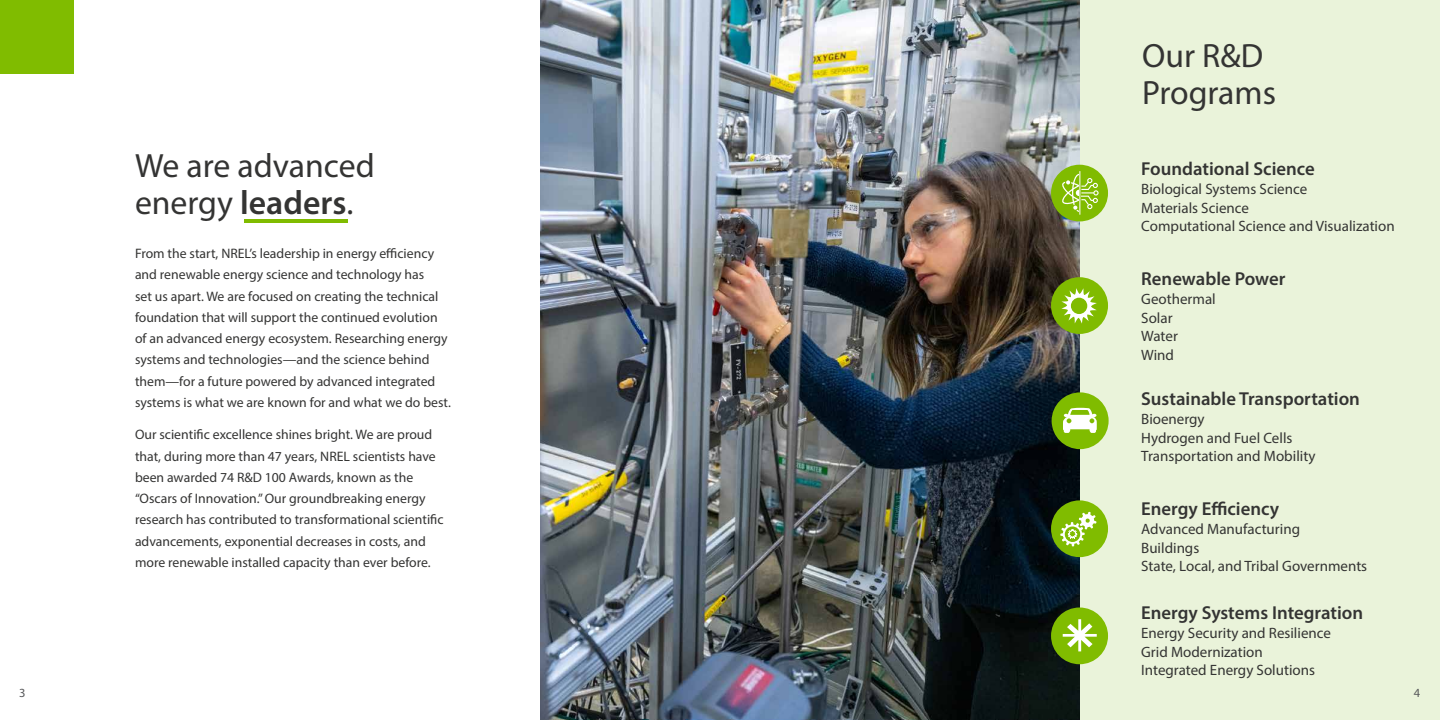
<style>
.page{position:relative;width:1440px;height:720px;background:#fff}
.page>*{position:absolute;margin:0;border:0;box-sizing:border-box;transform-origin:0 0}
.t1{font:33.75px/37.5px "Myriad Pro";color:#343433}
.t2{font:600 18.75px "Myriad Pro";color:#343433}
.t3{font:15px/18.8px "Myriad Pro";color:#343433}
.t4{font:13.75px/21.2px "Myriad Pro";color:#343433}
.t5{font:12.5px "Myriad Pro";color:#58595b}
.s1{font-weight:600}
</style>
<div class="page">
<div style="left:1078px;top:0;width:362px;height:720px;background:#eaf3da"></div>
<img style="left:541px;top:0;width:539px;height:720px">
<div style="left:1051px;top:277px;width:57px;height:57px;background:#80bb00;border-radius:50%"></div>
<svg style="left:1061px;top:288px;width:36px;height:36px"></svg>
<div style="left:1052px;top:392px;width:57px;height:57px;background:#80bc00;border-radius:50%"></div>
<svg style="left:1063px;top:408px;width:34px;height:25px"></svg>
<div style="left:1051px;top:500px;width:57px;height:57px;background:#80bc00;border-radius:50%"></div>
<svg style="left:1060px;top:511px;width:37px;height:36px"></svg>
<div style="left:1051px;top:608px;width:57px;height:56px;background:#80bc00;border-radius:50%"></div>
<svg style="left:1063px;top:619px;width:34px;height:32px"></svg>
<div style="left:1051px;top:165px;width:57px;height:56px;background:#80bb00;border-radius:50%"></div>
<svg style="left:1062px;top:174px;width:37px;height:38px"></svg>
<hr style="left:1080px;top:171px;width:1px;height:44px;background:#fff">
<hr style="left:244px;top:220px;width:104px;height:3px;background:#80bc00">
<div style="left:0;top:0;width:74px;height:74px;background:#80bc00"></div>
<p class="t1" style="left:135px;top:146px;width:241px">We are advanced energy <span class="s1">leaders</span>.</p>
<p class="t4" style="left:135px;top:243px;width:317px">From the start, NREL’s leadership in energy efciency and renewable energy science and technology has<br>set us apart. We are focused on creating the technical foundation that will support the continued evolution of an advanced energy ecosystem. Researching energy systems and technologies—and the science behind them—for a future powered by advanced integrated systems is what we are known for and what we do best.</p>
<p class="t4" style="left:135px;top:424px;width:310px">Our scientifc excellence shines bright. We are proud that, during more than 47 years, NREL scientists have been awarded 74 R&amp;D 100 Awards, known as the “Oscars of Innovation.” Our groundbreaking energy research has contributed to transformational scientifc advancements, exponential decreases in costs, and more renewable installed capacity than ever before.</p>
<p class="t1" style="left:1142px;top:36px;width:135px">Our R&amp;D<br>Programs</p>
<p class="t2" style="left:1141px;top:157px;width:175px">Foundational Science</p>
<p class="t3" style="left:1141px;top:179px;width:255px">Biological Systems Science<br>Materials Science<br>Computational Science and Visualization</p>
<p class="t2" style="left:1141px;top:267px;width:146px">Renewable Power</p>
<p class="t3" style="left:1141px;top:289px;width:76px">Geothermal<br>Solar<br>Water<br>Wind</p>
<p class="t2" style="left:1141px;top:387px;width:220px">Sustainable Transportation</p>
<p class="t3" style="left:1141px;top:409px;width:176px">Bioenergy<br>Hydrogen and Fuel Cells<br>Transportation and Mobility</p>
<p class="t2" style="left:1141px;top:497px;width:140px">Energy Efciency</p>
<p class="t3" style="left:1141px;top:519px;width:227px">Advanced Manufacturing<br>Buildings<br>State, Local, and Tribal Governments</p>
<p class="t2" style="left:1141px;top:601px;width:223px">Energy Systems Integration</p>
<p class="t3" style="left:1141px;top:623px;width:191px">Energy Security and Resilience<br>Grid Modernization<br>Integrated Energy Solutions</p>
<p class="t5" style="left:19px;top:685px;width:8px">3</p>
<p class="t5" style="left:1414px;top:685px;width:8px">4</p>
</div>
